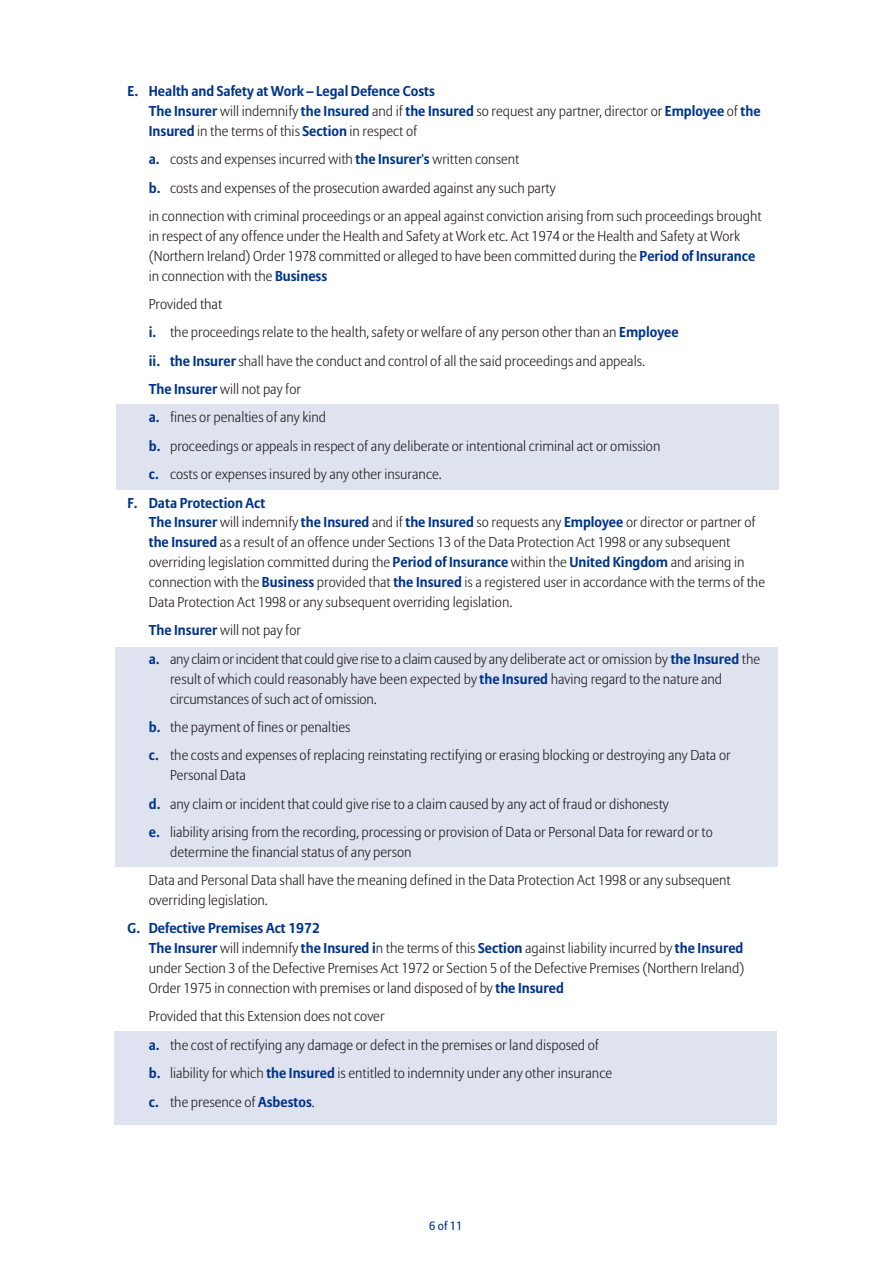
<style>
.page{position:relative;width:893px;height:1263px;background:#fff}
.page>*{position:absolute;margin:0;border:0;box-sizing:border-box;transform-origin:0 0}
.t1{font:300 14.25px/28.3px "Allianz Sans";color:#231f20}
.t2{font:700 14.25px/20px "Allianz Sans";color:#00348a}
.t3{font:300 14.25px/28.3px "Allianz Sans";letter-spacing:-.02em;color:#231f20}
.t4{font:12px "Allianz Sans";letter-spacing:.1em;color:#00348a}
.s1{font-weight:300;color:#231f20}
.s2{font-weight:700;color:#00348a}
</style>
<div class="page">
<div style="left:114px;top:1031px;width:663px;height:93px;background:#dfe3f0"></div>
<div style="left:115px;top:647px;width:662px;height:219px;background:#dfe3f0"></div>
<div style="left:116px;top:404px;width:662px;height:86px;background:#dfe3f0"></div>
<p class="t2" style="left:149px;top:82px;width:613px;text-indent:-21px">E. Health and Safety at Work – Legal Defence Costs<br>The Insurer <span class="s1">will indemnify</span> the Insured <span class="s1">and if</span> the Insured <span class="s1">so request any partner, director or</span> Employee <span class="s1">of</span> the<br>Insured <span class="s1">in the terms of this</span> Section <span class="s1">in respect of</span></p>
<p class="t1" style="left:149px;top:146px;width:614px"><span class="s2">a.</span> costs and expenses incurred with <span class="s2">the Insurer's</span> written consent<br><span class="s2">b.</span> costs and expenses of the prosecution awarded against any such party<br>in connection with criminal proceedings or an appeal against conviction arising from such proceedings brought</p>
<p class="t1" style="left:149px;top:227px;width:608px;line-height:19.8px">in respect of any offence under the Health and Safety at Work etc. Act 1974 or the Health and Safety at Work (Northern Ireland) Order 1978 committed or alleged to have been committed during the <span class="s2">Period of Insurance </span>in connection with the <span class="s2">Business</span></p>
<p class="t1" style="left:149px;top:291px;width:75px">Provided that</p>
<p class="t1" style="left:149px;top:319px;width:531px"><span class="s2">i.</span> the proceedings relate to the health, safety or welfare of any person other than an <span class="s2">Employee</span></p>
<p class="t1" style="left:149px;top:348px;width:498px"><span class="s2">ii. the Insurer</span> shall have the conduct and control of all the said proceedings and appeals.</p>
<p class="t1" style="left:149px;top:376px;width:154px"><span class="s2">The Insurer</span> will not pay for</p>
<p class="t1" style="left:149px;top:404px;width:179px"><span class="s2">a.</span> fines or penalties of any kind</p>
<p class="t1" style="left:149px;top:433px;width:513px"><span class="s2">b.</span> proceedings or appeals in respect of any deliberate or intentional criminal act or omission</p>
<p class="t1" style="left:149px;top:461px;width:294px"><span class="s2">c.</span> costs or expenses insured by any other insurance.</p>
<p class="t2" style="left:128px;top:494px;width:139px">F. Data Protection Act</p>
<p class="t1" style="left:149px;top:514px;width:618px;line-height:20px"><span class="s2">The Insurer</span> will indemnify <span class="s2">the Insured</span> and if <span class="s2">the Insured</span> so requests any <span class="s2">Employee</span> or director or partner of <span class="s2">the Insured</span> as a result of an offence under Sections 13 of the Data Protection Act 1998 or any subsequent overriding legislation committed during the <span class="s2">Period of Insurance</span> within the <span class="s2">United Kingdom</span> and arising in connection with the <span class="s2">Business</span> provided that <span class="s2">the Insured</span> is a registered user in accordance with the terms of the Data Protection Act 1998 or any subsequent overriding legislation.</p>
<p class="t3" style="left:149px;top:617px;width:613px"><span class="s2">The Insurer</span> will not pay for<br><span class="s2">a.</span> any claim orincidentthat could give rise to a claim caused by any deliberate act or omission by <span class="s2">the Insured</span> the</p>
<p class="t1" style="left:170px;top:670px;width:553px;line-height:19.8px">result of which could reasonably have been expected by <span class="s2">the Insured</span> having regard to the nature and circumstances of such act of omission.</p>
<p class="t1" style="left:149px;top:714px;width:583px"><span class="s2">b.</span> the payment of fines or penalties<br><span class="s2">c.</span> the costs and expenses of replacing reinstating rectifying or erasing blocking or destroying any Data or</p>
<p class="t1" style="left:149px;top:762px;width:565px;text-indent:21px">Personal Data<br><span class="s2">d.</span> any claim or incident that could give rise to a claim caused by any act of fraud or dishonesty<br><span class="s2">e.</span> liability arising from the recording, processing or provision of Data or Personal Data for reward or to</p>
<p class="t1" style="left:149px;top:839px;width:583px;text-indent:21px">determine the financial status of any person<br>Data and Personal Data shall have the meaning defined in the Data Protection Act 1998 or any subsequent</p>
<p class="t1" style="left:149px;top:887px;width:121px">overriding legislation.</p>
<p class="t1" style="left:149px;top:920px;width:597px;line-height:19.8px;text-indent:-21px"><span class="s2">G. Defective Premises Act 1972<br>The Insurer</span> will indemnify <span class="s2">the Insured i</span>n the terms of this <span class="s2">Section</span> against liability incurred by <span class="s2">the Insured </span>under Section 3 of the Defective Premises Act 1972 or Section 5 of the Defective Premises (Northern Ireland)<br>Order 1975 in connection with premises or land disposed of by <span class="s2">the Insured</span></p>
<p class="t1" style="left:149px;top:1003px;width:465px">Provided that this Extension does not cover<br><span class="s2">a.</span> the cost of rectifying any damage or defect in the premises or land disposed of <span class="s2">b.</span> liability for which <span class="s2">the Insured</span> is entitled to indemnity under any other insurance <span class="s2">c.</span> the presence of <span class="s2">Asbestos</span>.</p>
<p class="t4" style="left:429px;top:1220px;width:35px">6of11</p>
</div>
